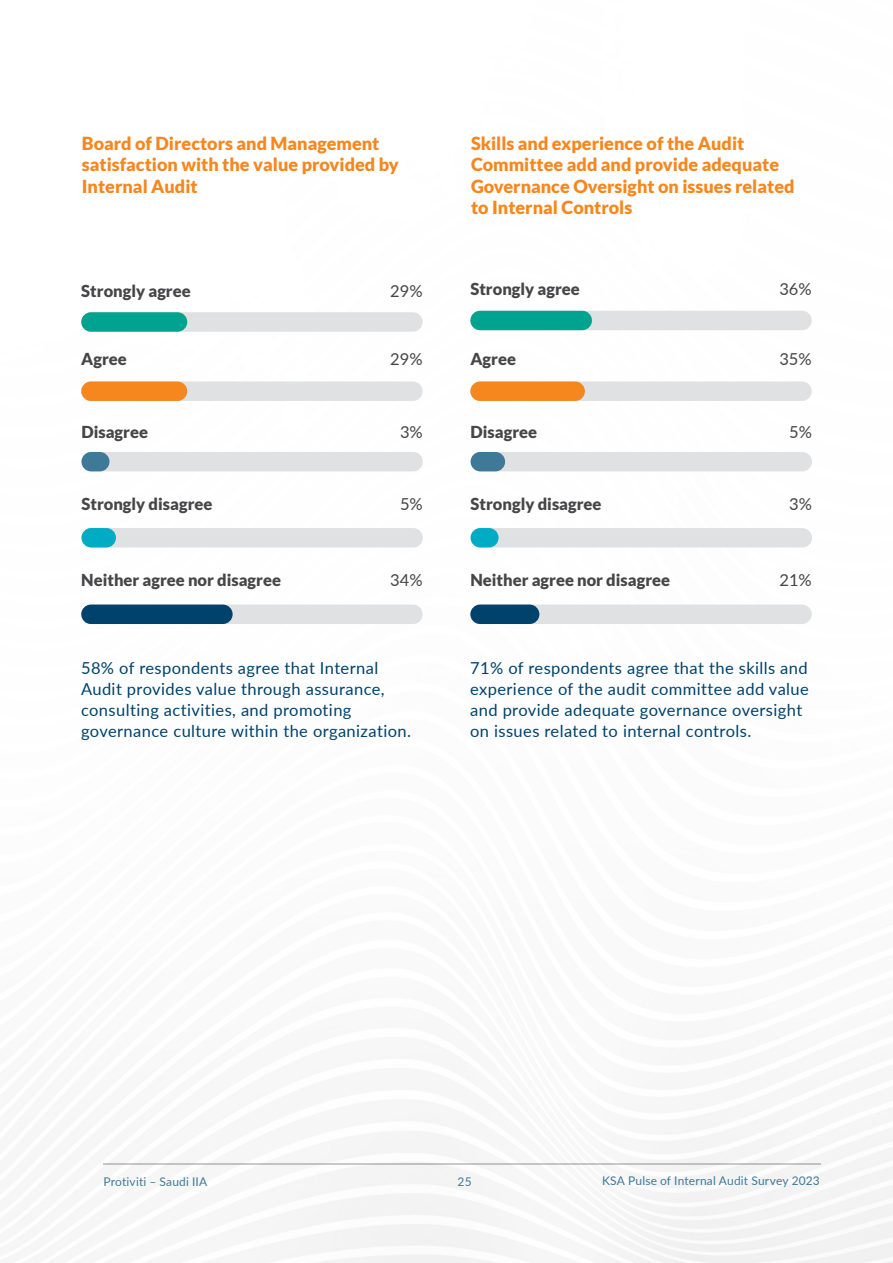
<style>
.page{position:relative;width:893px;height:1263px;background:#fff}
.page>*{position:absolute;margin:0;border:0;box-sizing:border-box;transform-origin:0 0}
.t1{font:900 18px/21.6px "Lato";color:#f6871f}
.t2{font:16.5px/21px "Lato";letter-spacing:.025em;color:#00426b}
.t3{font:900 16.5px "Lato";color:#464547}
.t4{font:16.5px "Lato";color:#464547}
.t5{font:12px "Lato";letter-spacing:.015em;color:#3e7998}
</style>
<div class="page">
<img style="left:81px;top:310px;width:812px;height:953px">
<hr style="left:103px;top:1163px;width:717px;height:2px;background:#000">
<div style="left:81px;top:604px;width:342px;height:20px;background:#e0e1e2;border-radius:10px"></div>
<div style="left:470px;top:604px;width:342px;height:20px;background:#e0e1e2;border-radius:10px"></div>
<div style="left:471px;top:528px;width:341px;height:19px;background:#e0e1e2;border-radius:10px"></div>
<div style="left:81px;top:452px;width:342px;height:19px;background:#e0e1e2;border-radius:10px"></div>
<div style="left:471px;top:452px;width:341px;height:19px;background:#e0e1e2;border-radius:10px"></div>
<div style="left:81px;top:312px;width:342px;height:20px;background:#e0e1e2;border-radius:10px"></div>
<div style="left:470px;top:311px;width:342px;height:19px;background:#e0e1e2;border-radius:10px"></div>
<div style="left:81px;top:381px;width:342px;height:20px;background:#e0e1e2;border-radius:10px"></div>
<div style="left:470px;top:381px;width:342px;height:20px;background:#e0e1e2;border-radius:10px"></div>
<div style="left:81px;top:604px;width:152px;height:20px;background:#00426b;border-radius:10px"></div>
<div style="left:470px;top:604px;width:69px;height:20px;background:#00426b;border-radius:10px"></div>
<div style="left:471px;top:528px;width:28px;height:19px;background:#00acc4;border-radius:10px"></div>
<div style="left:81px;top:452px;width:28px;height:19px;background:#3e7998;border-radius:10px"></div>
<div style="left:471px;top:452px;width:34px;height:19px;background:#3e7998;border-radius:10px"></div>
<div style="left:81px;top:312px;width:106px;height:20px;background:#00a290;border-radius:10px"></div>
<div style="left:470px;top:311px;width:122px;height:19px;background:#00a290;border-radius:10px"></div>
<div style="left:81px;top:381px;width:106px;height:20px;background:#f6871f;border-radius:10px"></div>
<div style="left:470px;top:381px;width:115px;height:20px;background:#f6871f;border-radius:10px"></div>
<div style="left:81px;top:528px;width:342px;height:19px;background:#e0e1e2;border-radius:10px"></div>
<div style="left:81px;top:528px;width:35px;height:19px;background:#00acc4;border-radius:10px"></div>
<p class="t1" style="left:82px;top:132px;width:318px">Board of Directors and Management satisfaction with the value provided by<br>Internal Audit</p>
<p class="t1" style="left:471px;top:132px;width:325px">Skills and experience of the Audit<br>Committee add and provide adequate<br>Governance Oversight on issues related to Internal Controls</p>
<p class="t3" style="left:81px;top:281px;width:111px">Strongly agree</p>
<p class="t3" style="left:470px;top:280px;width:111px">Strongly agree</p>
<p class="t4" style="left:390px;top:279px;width:34px">29%</p>
<p class="t4" style="left:779px;top:277px;width:34px">36%</p>
<p class="t3" style="left:81px;top:349px;width:47px">Agree</p>
<p class="t3" style="left:470px;top:349px;width:47px">Agree</p>
<p class="t4" style="left:390px;top:347px;width:34px">29%</p>
<p class="t4" style="left:779px;top:347px;width:34px">35%</p>
<p class="t3" style="left:82px;top:422px;width:68px">Disagree</p>
<p class="t3" style="left:471px;top:422px;width:68px">Disagree</p>
<p class="t4" style="left:400px;top:420px;width:24px">3%</p>
<p class="t4" style="left:789px;top:420px;width:24px">5%</p>
<p class="t3" style="left:81px;top:494px;width:132px">Strongly disagree</p>
<p class="t4" style="left:400px;top:492px;width:24px">5%</p>
<p class="t4" style="left:789px;top:492px;width:24px">3%</p>
<p class="t3" style="left:471px;top:494px;width:132px">Strongly disagree</p>
<p class="t3" style="left:81px;top:570px;width:201px">Neither agree nor disagree</p>
<p class="t3" style="left:470px;top:570px;width:201px">Neither agree nor disagree</p>
<p class="t4" style="left:390px;top:568px;width:34px">34%</p>
<p class="t4" style="left:779px;top:568px;width:34px">21%</p>
<p class="t2" style="left:81px;top:656px;width:331px">58% of respondents agree that Internal Audit provides value through assurance, consulting activities, and promoting governance culture within the organization.</p>
<p class="t2" style="left:470px;top:656px;width:340px">71% of respondents agree that the skills and experience of the audit committee add value and provide adequate governance oversight on issues related to internal controls.</p>
<p class="t5" style="left:103px;top:1172px;width:105px">Protiviti – Saudi IIA</p>
<p class="t5" style="left:458px;top:1173px;width:16px">25</p>
<p class="t5" style="left:602px;top:1172px;width:219px">KSA Pulse of Internal Audit Survey 2023</p>
</div>
